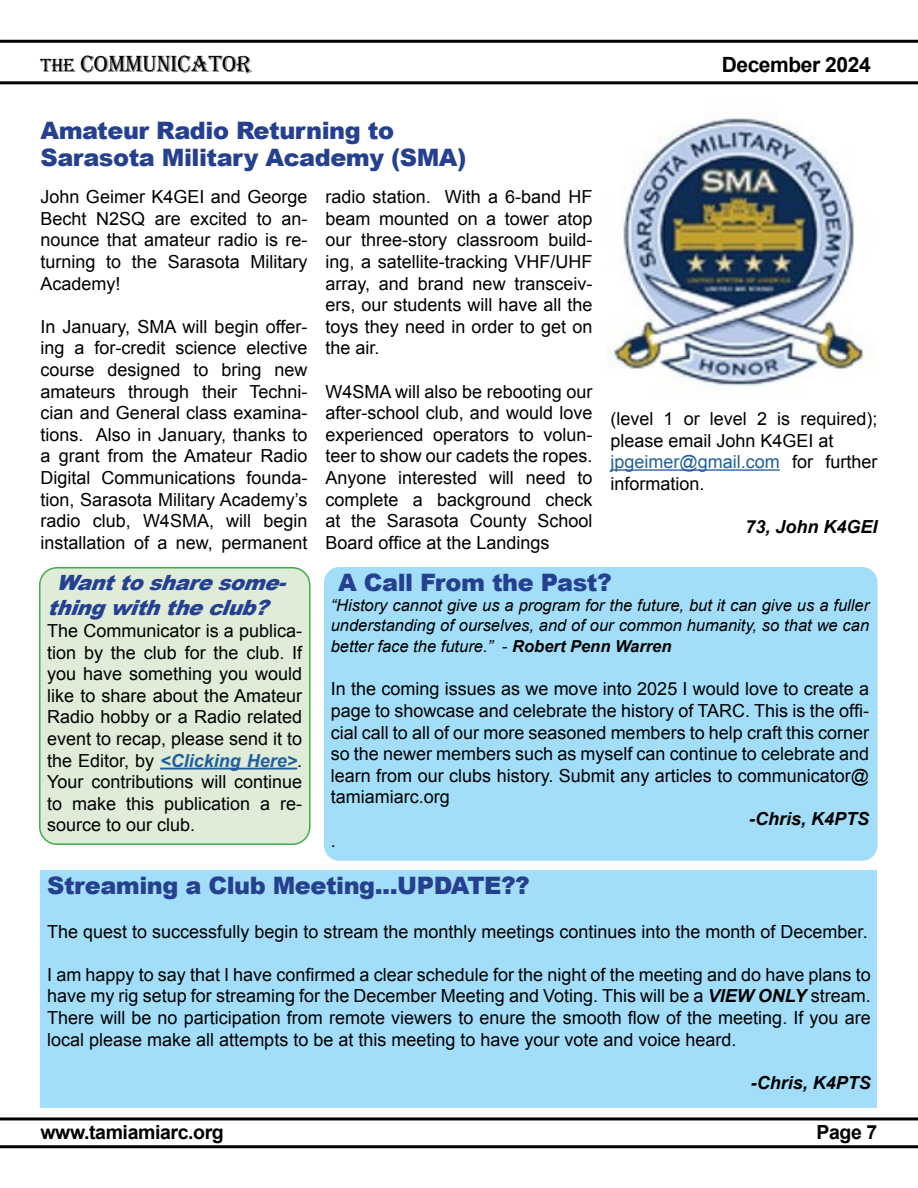
<style>
.page{position:relative;width:918px;height:1188px;background:#fff}
.page>*{position:absolute;margin:0;border:0;box-sizing:border-box;transform-origin:0 0}
.t1{font:900 24px/27px "Arial";letter-spacing:-.02em;color:#25408f}
.t2{font:24px "Algerian";letter-spacing:-.02em;color:#000}
.t3{font:italic 900 21px/25.2px "Arial";color:#25408f}
.t4{font:700 21px "Arial";letter-spacing:-.02em;color:#000}
.t5{font:700 19.5px "Arial";letter-spacing:-.02em;color:#000}
.t6{font:18px/21.6px "Arial";color:#000;text-align:justify}
.t7{font:italic 700 18px "Arial";color:#000}
.t8{font:italic 16.5px/19.8px "Arial";color:#000}
.s1{font-size:19.5px}
.s2{color:#215e9e}
.s3{font-style:normal}
.s4{font-weight:700}
.s5{font-weight:700;font-style:italic;color:#215e9e}
.s6{font-weight:700;font-style:italic}
</style>
<div class="page">
<hr style="left:0;top:81px;width:918px;height:3px;background:#000">
<hr style="left:0;top:40px;width:918px;height:3px;background:#000">
<hr style="left:0;top:1145px;width:918px;height:3px;background:#000">
<hr style="left:0;top:1117px;width:918px;height:3px;background:#000">
<hr style="left:610px;top:469px;width:170px;height:2px;background:#215e9e">
<img style="left:608px;top:113px;width:257px;height:278px">
<div style="left:324px;top:567px;width:553px;height:294px;background:#a2def9;border-radius:15px"></div>
<div style="left:40px;top:568px;width:270px;height:276px;background:#deecd8;border-radius:17px"></div>
<hr style="left:160px;top:768px;width:137px;height:2px;background:#215e9e">
<div style="left:39px;top:567px;width:271px;height:278px;border:2px solid #41ad49;border-radius:17px"></div>
<div style="left:40px;top:870px;width:838px;height:238px;background:#a2def9"></div>
<h1 class="t2" style="left:40px;top:51px;width:213px"><span class="s1">THE</span> COMMUNICATOR</h1>
<p class="t4" style="left:722px;top:51px;width:151px">December 2024</p>
<h1 class="t1" style="left:40px;top:116px;width:428px">Amateur Radio Returning to<br>Sarasota Military Academy (SMA)</h1>
<p class="t6" style="left:40px;top:186px;width:268px">John Geimer K4GEI and George Becht N2SQ are excited to an&shy;nounce that amateur radio is re&shy;turning to the Sarasota Military Academy!</p>
<p class="t6" style="left:40px;top:316px;width:268px">In January, SMA will begin offer&shy;ing a for-credit science elective course designed to bring new amateurs through their Techni&shy;cian and General class examina&shy;tions. Also in January, thanks to a grant from the Amateur Radio Digital Communications founda&shy;tion, Sarasota Military Academy’s radio club, W4SMA, will begin installation of a new, permanent</p>
<p class="t6" style="left:325px;top:186px;width:268px">radio station. With a 6-band HF beam mounted on a tower atop our three-story classroom build&shy;ing, a satellite-tracking VHF/UHF array, and brand new transceiv&shy;ers, our students will have all the toys they need in order to get on the air.</p>
<p class="t6" style="left:325px;top:381px;width:268px">W4SMA will also be rebooting our after-school club, and would love experienced operators to volun&shy;teer to show our cadets the ropes.<br>Anyone interested will need to complete a background check at the Sarasota County School Board office at the Landings</p>
<p class="t6" style="left:610px;top:408px;width:269px;text-align:left">(level 1 or level 2 is required); please email John K4GEI at <span class="s2">jpgeimer@gmail.com</span> for further information.</p>
<p class="t7" style="left:745px;top:515px;width:134px">73, John K4GEI</p>
<h1 class="t1" style="left:338px;top:568px;width:275px">A Call From the Past?</h1>
<p class="t8" style="left:331px;top:595px;width:540px">“History cannot give us a program for the future, but it can give us a fuller understanding of ourselves, and of our common humanity, so that we can</p>
<p class="t8" style="left:331px;top:637px;width:342px">better face the future.” <span class="s3">-</span> <span class="s4">Robert Penn Warren</span></p>
<p class="t6" style="left:331px;top:678px;width:540px">In the coming issues as we move into 2025 I would love to create a page to showcase and celebrate the history of TARC. This is the offi&shy;cial call to all of our more seasoned members to help craft this corner so the newer members such as myself can continue to celebrate and learn from our clubs history. Submit any articles to communicator@ tamiamiarc.org</p>
<p class="t7" style="left:749px;top:807px;width:122px">-Chris, K4PTS</p>
<p class="t6" style="left:331px;top:830px;width:7px">.</p>
<p class="t3" style="left:47px;top:570px;width:249px;text-indent:9px">Wanttosharesome&shy;thingwiththeclub?</p>
<p class="t6" style="left:47px;top:620px;width:257px">The Communicator is a publica&shy;tion by the club for the club. If you have something you would like to share about the Amateur Radio hobby or a Radio related event to recap, please send it to the Editor, by <span class="s5">&lt;Clicking Here&gt;</span>.<br>Your contributions will continue to make this publication a re&shy;source to our club.</p>
<h1 class="t1" style="left:47px;top:872px;width:484px">Streaming a Club Meeting...UPDATE??</h1>
<p class="t6" style="left:47px;top:921px;width:822px">The quest to successfully begin to stream the monthly meetings continues into the month of December.</p>
<p class="t6" style="left:47px;top:964px;width:825px">I am happy to say that I have confirmed a clear schedule for the night of the meeting and do have plans to have my rig setup for streaming for the December Meeting and Voting. This will be a <span class="s6">VIEW ONLY</span> stream.<br>There will be no participation from remote viewers to enure the smooth flow of the meeting. If you are local please make all attempts to be at this meeting to have your vote and voice heard.</p>
<p class="t7" style="left:751px;top:1071px;width:122px">-Chris, K4PTS</p>
<p class="t5" style="left:40px;top:1120px;width:185px">www.tamiamiarc.org</p>
<p class="t5" style="left:817px;top:1120px;width:62px">Page 7</p>
</div>
